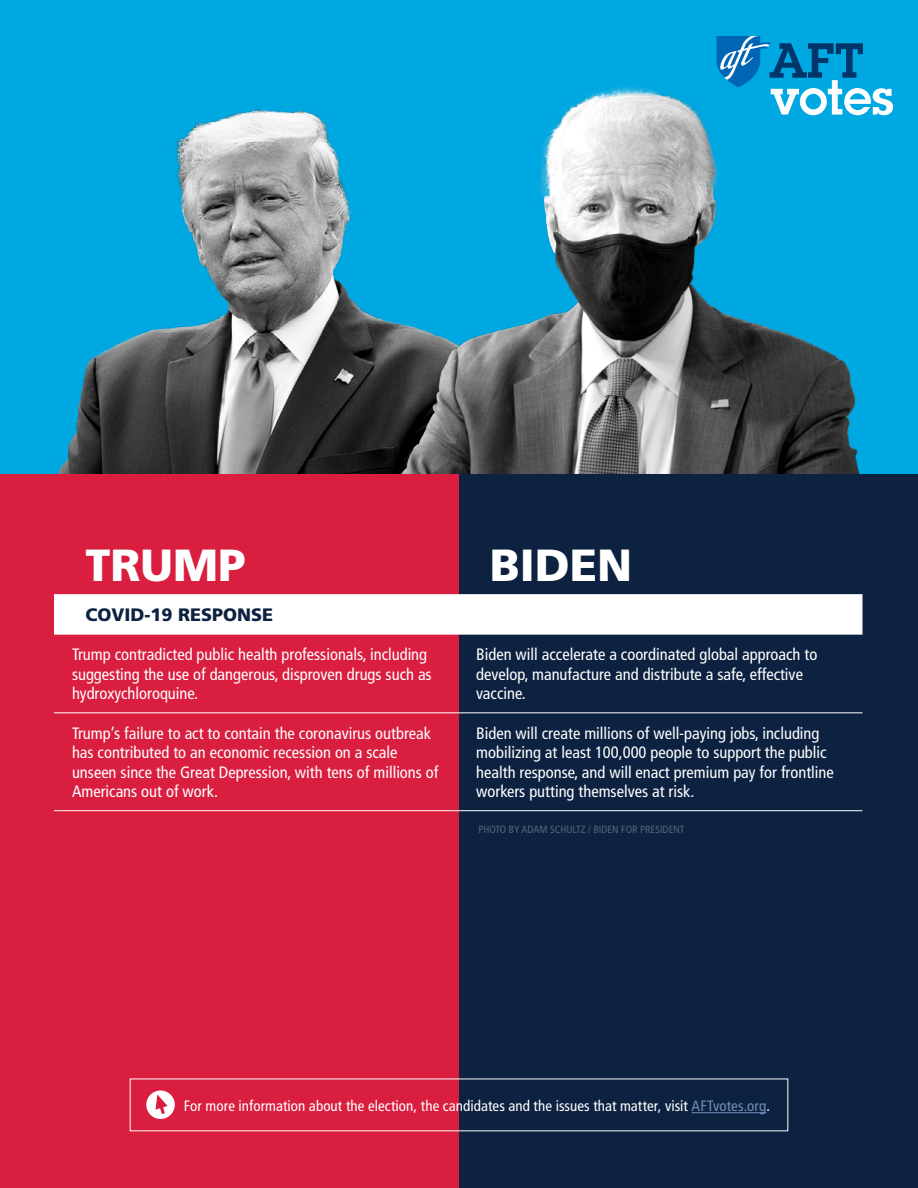
<style>
.page{position:relative;width:918px;height:1188px;background:#fff}
.page>*{position:absolute;margin:0;border:0;box-sizing:border-box;transform-origin:0 0}
.Table_H1{font:900 45px "Frutiger LT Std";color:#fff}
.Table_H2{font:900 18px "Frutiger LT Std";color:#0d2240}
.TableBody{font:condensed 16.5px/19.5px "Frutiger LT Std";color:#fff}
.body{font:condensed 15px "Frutiger LT Std";letter-spacing:.005em;color:#fff}
.Table_H2-2{font:condensed 10.5px "Frutiger LT Std";color:#566479}
.s1{color:#748cbd}
</style>
<div class="page">
<img style="left:0;top:0;width:918px;height:475px">
<img style="left:144px;top:48px;width:767px;height:427px">
<div style="left:0;top:475px;width:459px;height:713px;background:#da1e3f"></div>
<div style="left:459px;top:475px;width:459px;height:713px;background:#0d2240"></div>
<svg style="left:717px;top:36px;width:176px;height:79px;background:#27a2d3"></svg>
<div style="left:54px;top:594px;width:808px;height:41px;background:#fff"></div>
<hr style="left:54px;top:713px;width:404px;height:1px;background:#fff">
<hr style="left:458px;top:713px;width:404px;height:1px;background:#fff">
<hr style="left:54px;top:810px;width:404px;height:1px;background:#fff">
<hr style="left:458px;top:810px;width:404px;height:1px;background:#fff">
<hr style="left:692px;top:1112px;width:74px;height:1px;background:#748cbd">
<div style="left:146px;top:1091px;width:29px;height:28px;background:#fff;border-radius:50%"></div>
<svg style="left:156px;top:1095px;width:12px;height:19px"></svg>
<p class="Table_H1" style="left:86px;top:538px;width:162px">TRUMP</p>
<p class="Table_H1" style="left:490px;top:538px;width:144px">BIDEN</p>
<p class="Table_H2" style="left:86px;top:604px;width:189px">COVID-19 RESPONSE</p>
<p class="TableBody" style="left:72px;top:645px;width:361px">Trump contradicted public health professionals, including suggesting the use of dangerous, disproven drugs such as hydroxychloroquine.</p>
<p class="TableBody" style="left:476px;top:645px;width:343px">Biden will accelerate a coordinated global approach to develop, manufacture and distribute a safe, effective vaccine.</p>
<p class="TableBody" style="left:72px;top:723px;width:368px">Trump’s failure to act to contain the coronavirus outbreak has contributed to an economic recession on a scale unseen since the Great Depression, with tens of millions of Americans out of work.</p>
<p class="TableBody" style="left:476px;top:723px;width:359px">Biden will create millions of well-paying jobs, including mobilizing at least 100,000 people to support the public health response, and will enact premium pay for frontline workers putting themselves at risk.</p>
<p class="Table_H2-2" style="left:478px;top:823px;width:208px">PHOTO BY ADAM SCHULTZ / BIDEN FOR PRESIDENT</p>
<p class="body" style="left:184px;top:1097px;width:588px">For more information about the election, the candidates and the issues that matter, visit <span class="s1">AFTvotes.org</span>.</p>
</div>
